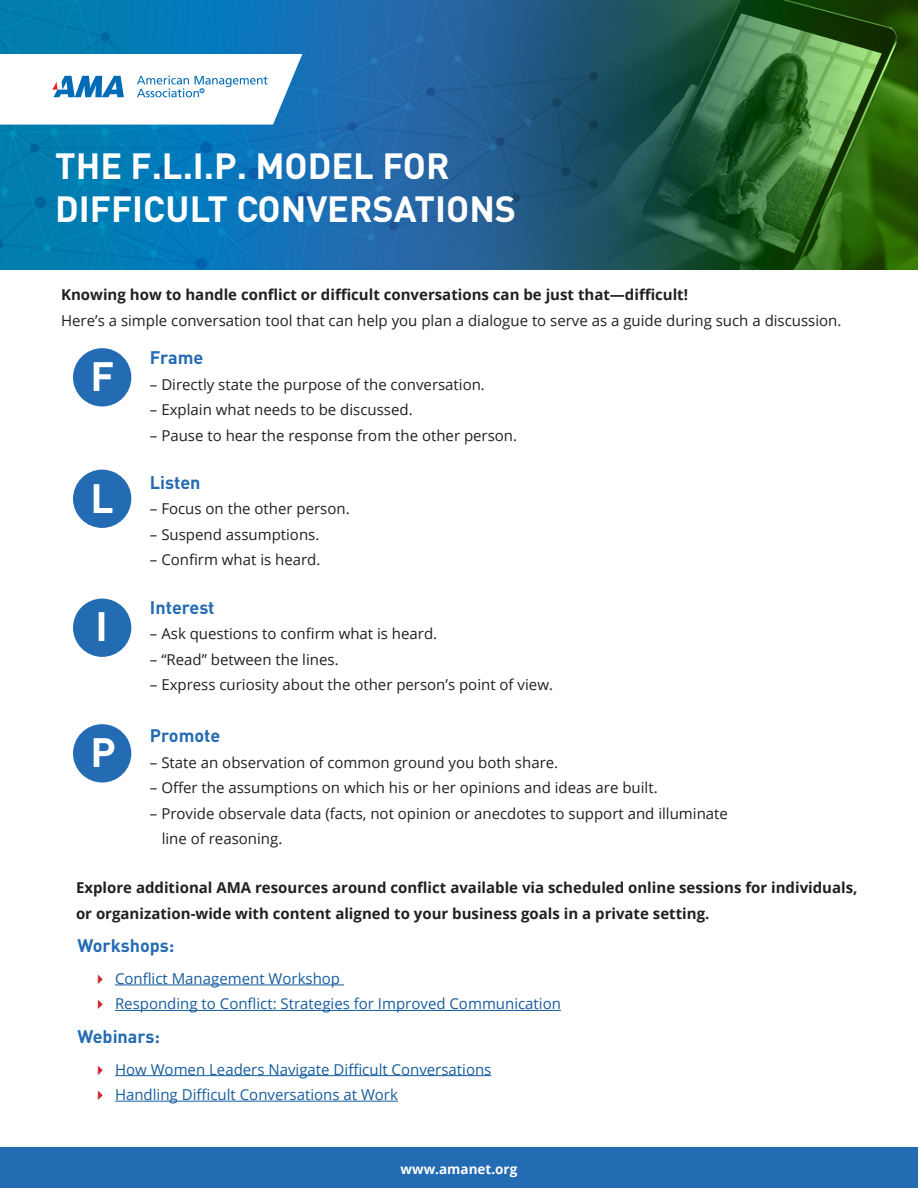
<style>
.page{position:relative;width:918px;height:1188px;background:#fff}
.page>*{position:absolute;margin:0;border:0;box-sizing:border-box;transform-origin:0 0}
.t1{font:700 40.5px "DIN";color:#fff}
.t2{font:700 36px/43.2px "DIN";color:#fff}
.t3{font:700 18px "DIN";color:#236bb3}
.t4{font:15px/25.5px "Open Sans";color:#231f20}
.t5{font:700 15px/25.5px "Open Sans";color:#231f20}
.t6{font:15px "Open Sans";color:#175d9e}
.t7{font:700 13.5px "Open Sans";color:#fff}
.s1{font-weight:700}
.s2{color:#d1232a}
</style>
<div class="page">
<img style="left:0;top:0;width:918px;height:270px">
<hr style="left:115px;top:985px;width:229px;height:1px;background:#175d9e">
<hr style="left:115px;top:1010px;width:446px;height:1px;background:#175d9e">
<hr style="left:115px;top:1075px;width:376px;height:1px;background:#175d9e">
<hr style="left:115px;top:1101px;width:283px;height:1px;background:#175d9e">
<svg style="left:0;top:54px;width:302px;height:71px"></svg>
<div style="left:73px;top:348px;width:58px;height:58px;background:#236bb3;border-radius:50%"></div>
<div style="left:73px;top:470px;width:58px;height:58px;background:#236bb3;border-radius:50%"></div>
<div style="left:73px;top:599px;width:58px;height:58px;background:#236bb3;border-radius:50%"></div>
<div style="left:73px;top:724px;width:58px;height:59px;background:#236bb3;border-radius:50%"></div>
<div style="left:0;top:1148px;width:918px;height:40px;background:#236bb3"></div>
<p class="t2" style="left:55px;top:143px;width:463px">THE F.L.I.P. MODEL FOR<br>DIFFICULT CONVERSATIONS</p>
<p class="t4" style="left:61px;top:282px;width:782px"><span class="s1">Knowing how to handle conflict or difficult conversations can be just that—difficult!<br></span>Here’s a simple conversation tool that can help you plan a dialogue to serve as a guide during such a discussion.</p>
<p class="t3" style="left:150px;top:346px;width:55px">Frame</p>
<p class="t4" style="left:150px;top:371px;width:336px">– Directly state the purpose of the conversation.</p>
<p class="t4" style="left:150px;top:397px;width:264px">– Explain what needs to be discussed.</p>
<p class="t4" style="left:150px;top:422px;width:369px">– Pause to hear the response from the other person.</p>
<p class="t3" style="left:150px;top:470px;width:52px">Listen</p>
<p class="t4" style="left:150px;top:496px;width:201px">– Focus on the other person.</p>
<p class="t4" style="left:150px;top:521px;width:171px">– Suspend assumptions.</p>
<p class="t4" style="left:150px;top:547px;width:172px">– Confirm what is heard.</p>
<p class="t3" style="left:150px;top:595px;width:66px">Interest</p>
<p class="t4" style="left:150px;top:621px;width:289px">– Ask questions to confirm what is heard.</p>
<p class="t4" style="left:150px;top:646px;width:190px">– “Read” between the lines.</p>
<p class="t4" style="left:150px;top:672px;width:405px">– Express curiosity about the other person’s point of view.</p>
<p class="t3" style="left:150px;top:724px;width:72px">Promote</p>
<p class="t4" style="left:150px;top:749px;width:410px">– State an observation of common ground you both share.</p>
<p class="t4" style="left:150px;top:775px;width:509px">– Offer the assumptions on which his or her opinions and ideas are built.</p>
<p class="t4" style="left:162px;top:800px;width:568px;text-indent:-12px">– Provide observale data (facts, not opinion or anecdotes to support and illuminate line of reasoning.</p>
<p class="t1" style="left:91px;top:349px;width:25px">F</p>
<p class="t1" style="left:91px;top:471px;width:25px">L</p>
<p class="t1" style="left:95px;top:600px;width:14px">I</p>
<p class="t1" style="left:91px;top:725px;width:27px">P</p>
<p class="t5" style="left:76px;top:875px;width:783px">Explore additional AMA resources around conflict available via scheduled online sessions for individuals, or organization-wide with content aligned to your business goals in a private setting.</p>
<p class="t3" style="left:78px;top:933px;width:98px">Workshops:</p>
<p class="t6" style="left:93px;top:968px;width:249px"><span class="s2">✔</span> Conflict Management Workshop</p>
<p class="t6" style="left:93px;top:994px;width:470px"><span class="s2">✔</span> Responding to Conflict: Strategies for Improved Communication</p>
<p class="t3" style="left:78px;top:1024px;width:84px">Webinars:</p>
<p class="t6" style="left:93px;top:1059px;width:400px"><span class="s2">✔</span> How Women Leaders Navigate Difficult Conversations</p>
<p class="t6" style="left:93px;top:1084px;width:307px"><span class="s2">✔</span> Handling Difficult Conversations at Work</p>
<p class="t7" style="left:401px;top:1160px;width:118px">www.amanet.org</p>
</div>
